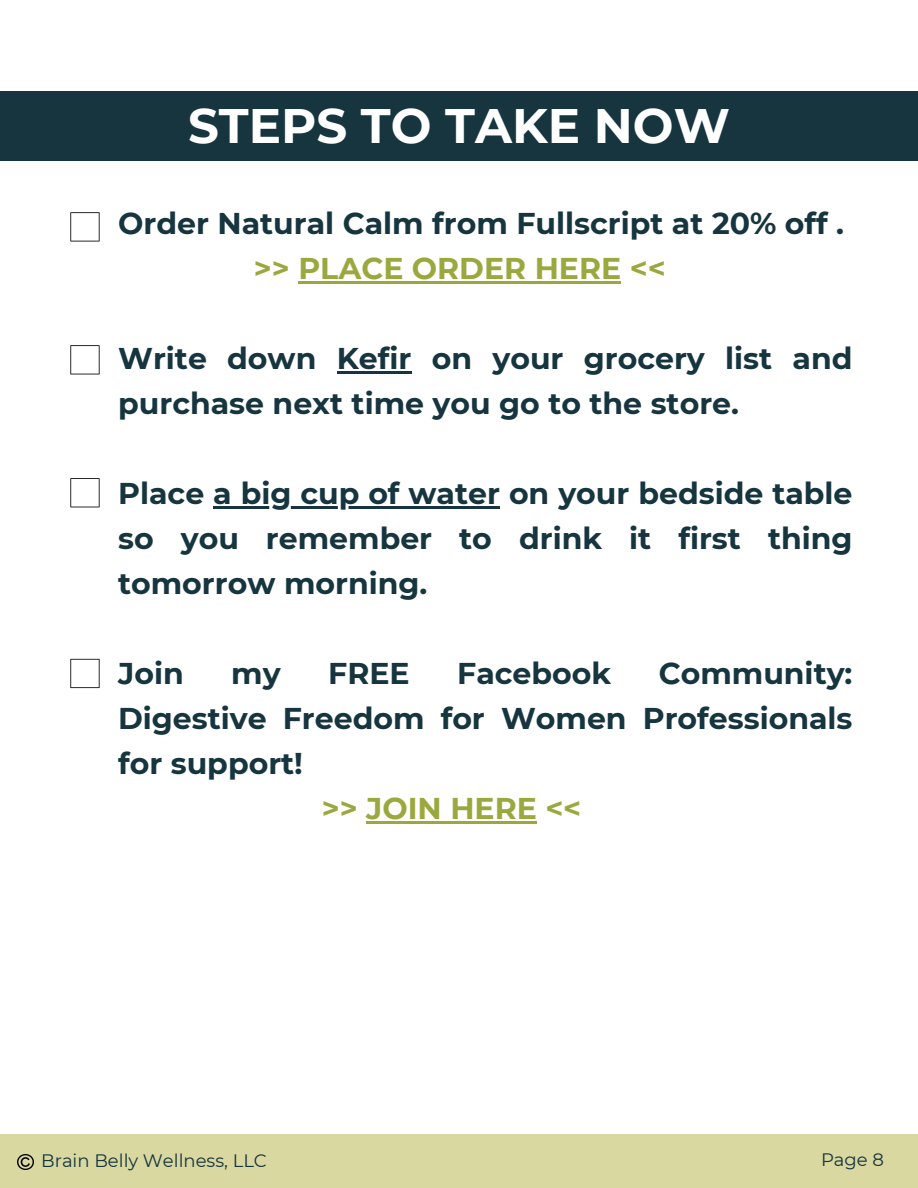
<style>
.page{position:relative;width:918px;height:1188px;background:#fff}
.page>*{position:absolute;margin:0;border:0;box-sizing:border-box;transform-origin:0 0}
.t1{font:700 48.3px "Montserrat";color:#fff}
.t2{font:700 30px/45px "Montserrat";color:#16353f;text-align:justify}
.t3{font:700 30px "Montserrat";color:#9ba83e}
.t4{font:18px "Montserrat";color:#16353f}
</style>
<div class="page">
<div style="left:0;top:1134px;width:918px;height:54px;background:#d8d8a0"></div>
<img style="left:17px;top:1154px;width:16px;height:16px">
<div style="left:0;top:92px;width:918px;height:69px;background:#16353f"></div>
<svg style="left:70px;top:212px;width:30px;height:30px"></svg>
<hr style="left:298px;top:281px;width:323px;height:2px;background:#9ba83e">
<hr style="left:337px;top:371px;width:74px;height:2px;background:#16353f">
<hr style="left:213px;top:506px;width:287px;height:2px;background:#16353f">
<hr style="left:366px;top:821px;width:171px;height:2px;background:#9ba83e">
<svg style="left:70px;top:345px;width:30px;height:29px"></svg>
<svg style="left:70px;top:478px;width:30px;height:29px"></svg>
<svg style="left:70px;top:659px;width:30px;height:29px"></svg>
<p class="t1" style="left:188px;top:96px;width:543px">STEPS TO TAKE NOW</p>
<p class="t2" style="left:118px;top:200px;width:727px">Order Natural Calm from Fullscript at 20% off .</p>
<p class="t3" style="left:254px;top:250px;width:413px">&gt;&gt; PLACE ORDER HERE &lt;&lt;</p>
<p class="t2" style="left:118px;top:335px;width:736px">Write down Kefir on your grocery list and purchase next time you go to the store.</p>
<p class="t2" style="left:118px;top:470px;width:736px">Place a big cup of water on your bedside table so you remember to drink it first thing tomorrow morning.</p>
<p class="t2" style="left:118px;top:650px;width:67px">Join</p>
<p class="t2" style="left:231px;top:650px;width:51px">my</p>
<p class="t2" style="left:328px;top:650px;width:83px">FREE</p>
<p class="t2" style="left:457px;top:650px;width:156px">Facebook</p>
<p class="t2" style="left:118px;top:650px;width:736px;text-indent:541px">Community:<br>Digestive Freedom for Women Professionals for support!</p>
<p class="t3" style="left:322px;top:790px;width:261px">&gt;&gt; JOIN HERE &lt;&lt;</p>
<p class="t4" style="left:41px;top:1149px;width:227px">Brain Belly Wellness, LLC</p>
<p class="t4" style="left:821px;top:1149px;width:64px">Page 8</p>
</div>
